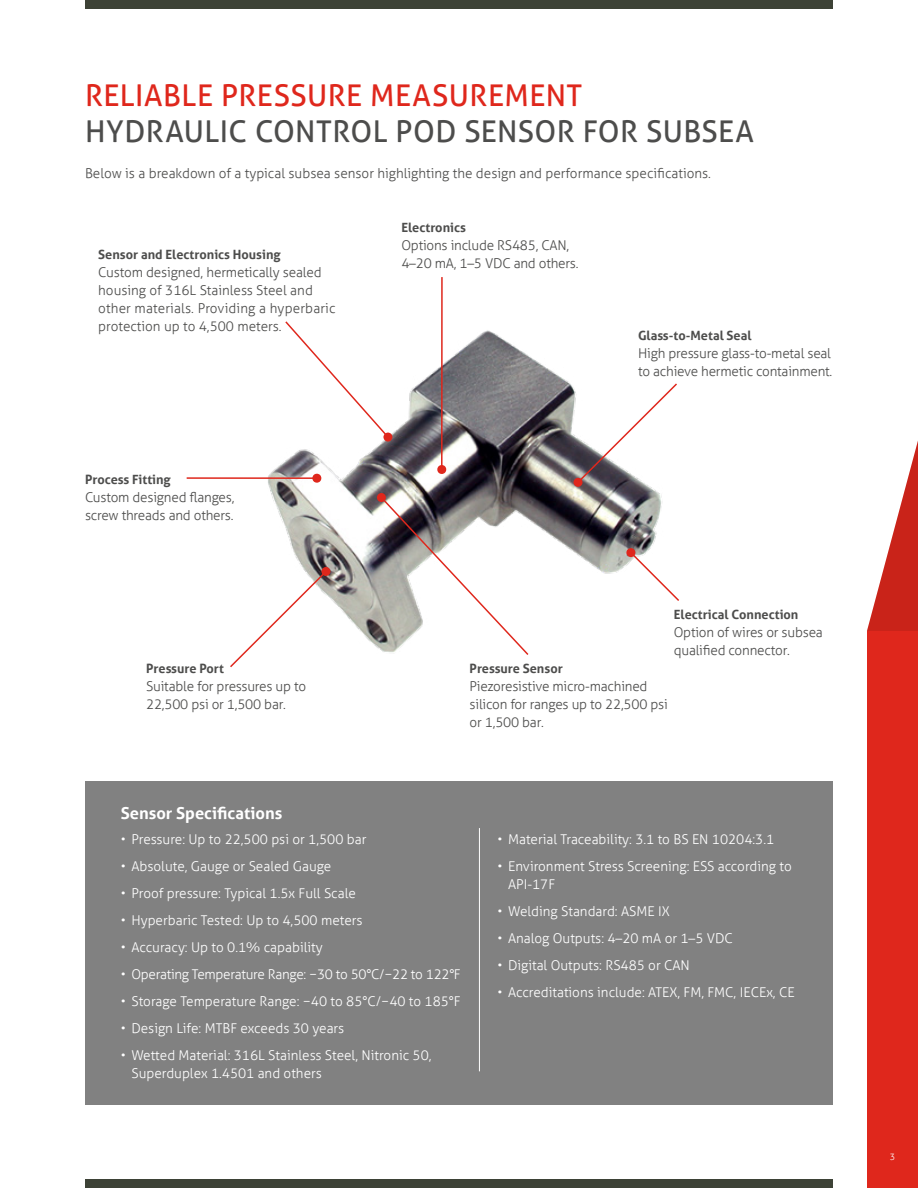
<style>
.page{position:relative;width:918px;height:1188px;background:#fff}
.page>*{position:absolute;margin:0;border:0;box-sizing:border-box;transform-origin:0 0}
.t1{font:30px "Aller";letter-spacing:.01em;color:#4d4d4c}
.t2{font:30px "Aller";letter-spacing:.015em;color:#df271c}
.t3{font:700 16.5px "Aller";color:#fff}
.t4{font:300 13.5px/18px "Aller";letter-spacing:-.015em;color:#4d4d4c}
.t5{font:300 13.5px/18px "Aller";color:#fff}
.t6{font:300 13.5px "Aller";letter-spacing:-.02em;color:#fff}
.t7{font:700 12.75px "Aller";color:#4d4d4c}
.t8{font:300 9px "Aller";color:#fff}
</style>
<div class="page">
<img style="left:268px;top:330px;width:394px;height:319px">
<svg style="left:284px;top:321px;width:106px;height:118px"></svg>
<div style="left:383px;top:433px;width:9px;height:9px;background:#df271c;border-radius:50%"></div>
<hr style="left:441px;top:277px;width:2px;height:193px;background:#df271c">
<svg style="left:437px;top:465px;width:10px;height:9px"></svg>
<svg style="left:576px;top:382px;width:101px;height:102px"></svg>
<div style="left:574px;top:478px;width:9px;height:9px;background:#df271c;border-radius:50%"></div>
<svg style="left:629px;top:550px;width:50px;height:53px"></svg>
<div style="left:626px;top:548px;width:9px;height:9px;background:#df271c;border-radius:50%"></div>
<svg style="left:230px;top:569px;width:98px;height:99px"></svg>
<div style="left:321px;top:567px;width:9px;height:9px;background:#df271c;border-radius:50%"></div>
<hr style="left:187px;top:477px;width:130px;height:2px;background:#df271c">
<svg style="left:312px;top:473px;width:10px;height:10px"></svg>
<svg style="left:379px;top:495px;width:151px;height:160px"></svg>
<div style="left:377px;top:493px;width:9px;height:9px;background:#df271c;border-radius:50%"></div>
<div style="left:85px;top:0;width:748px;height:9px;background:#3d4236"></div>
<div style="left:85px;top:1179px;width:748px;height:9px;background:#3d4236"></div>
<div style="left:867px;top:631px;width:51px;height:557px;background:#df271c"></div>
<svg style="left:867px;top:441px;width:51px;height:190px"></svg>
<div style="left:85px;top:781px;width:748px;height:324px;background:#818181"></div>
<hr style="left:479px;top:828px;width:1px;height:243px;background:#fff">
<h1 class="t2" style="left:85px;top:77px;width:499px">RELIABLE PRESSURE MEASUREMENT</h1>
<h1 class="t1" style="left:85px;top:113px;width:670px">HYDRAULIC CONTROL POD SENSOR FOR SUBSEA</h1>
<p class="t4" style="left:85px;top:164px;width:628px">Below is a breakdown of a typical subsea sensor highlighting the design and performance specifications.</p>
<p class="t7" style="left:98px;top:247px;width:184px">Sensor and Electronics Housing</p>
<p class="t4" style="left:98px;top:263px;width:239px">Custom designed, hermetically sealed housing of 316L Stainless Steel and other materials. Providing a hyperbaric protection up to 4,500 meters.</p>
<p class="t7" style="left:85px;top:472px;width:87px">Process Fitting</p>
<p class="t4" style="left:85px;top:488px;width:151px">Custom designed flanges, screw threads and others.</p>
<p class="t7" style="left:146px;top:661px;width:79px">Pressure Port</p>
<p class="t4" style="left:146px;top:677px;width:162px">Suitable for pressures up to<br>22,500 psi or 1,500 bar.</p>
<p class="t7" style="left:401px;top:220px;width:66px">Electronics</p>
<p class="t4" style="left:401px;top:236px;width:179px">Options include RS485, CAN,<br>4–20 mA, 1–5 VDC and others.</p>
<p class="t7" style="left:638px;top:328px;width:115px">Glass-to-Metal Seal</p>
<p class="t4" style="left:638px;top:344px;width:196px">High pressure glass-to-metal seal to achieve hermetic containment.</p>
<p class="t7" style="left:674px;top:607px;width:126px">Electrical Connection</p>
<p class="t4" style="left:674px;top:623px;width:151px">Option of wires or subsea qualified connector.</p>
<p class="t7" style="left:470px;top:661px;width:95px">Pressure Sensor</p>
<p class="t4" style="left:470px;top:677px;width:200px">Piezoresistive micro-machined silicon for ranges up to 22,500 psi or 1,500 bar.</p>
<p class="t3" style="left:121px;top:803px;width:163px">Sensor Specifications</p>
<p class="t5" style="left:121px;top:830px;width:247px">• Pressure: Up to 22,500 psi or 1,500 bar</p>
<p class="t5" style="left:121px;top:857px;width:212px">• Absolute, Gauge or Sealed Gauge</p>
<p class="t5" style="left:121px;top:884px;width:237px">• Proof pressure: Typical 1.5x Full Scale</p>
<p class="t5" style="left:121px;top:911px;width:243px">• Hyperbaric Tested: Up to 4,500 meters</p>
<p class="t5" style="left:121px;top:938px;width:203px">• Accuracy: Up to 0.1% capability</p>
<p class="t6" style="left:121px;top:966px;width:342px">• Operating Temperature Range: −30 to 50°C/−22 to 122°F</p>
<p class="t5" style="left:121px;top:992px;width:341px">• Storage Temperature Range: −40 to 85°C/−40 to 185°F</p>
<p class="t5" style="left:121px;top:1019px;width:225px">• Design Life: MTBF exceeds 30 years</p>
<p class="t5" style="left:131px;top:1046px;width:302px;text-indent:-11px">• Wetted Material: 316L Stainless Steel, Nitronic 50,<br>Superduplex 1.4501 and others</p>
<p class="t5" style="left:497px;top:830px;width:278px">• Material Traceability: 3.1 to BS EN 10204:3.1</p>
<p class="t5" style="left:508px;top:857px;width:285px;text-indent:-11px">• Environment Stress Screening: ESS according to<br>API-17F</p>
<p class="t5" style="left:497px;top:902px;width:174px">• Welding Standard: ASME IX</p>
<p class="t5" style="left:497px;top:929px;width:237px">• Analog Outputs: 4–20 mA or 1–5 VDC</p>
<p class="t5" style="left:497px;top:956px;width:194px">• Digital Outputs: RS485 or CAN</p>
<p class="t5" style="left:497px;top:983px;width:299px">• Accreditations include: ATEX, FM, FMC, IECEx, CE</p>
<p class="t8" style="left:890px;top:1152px;width:7px">3</p>
</div>
